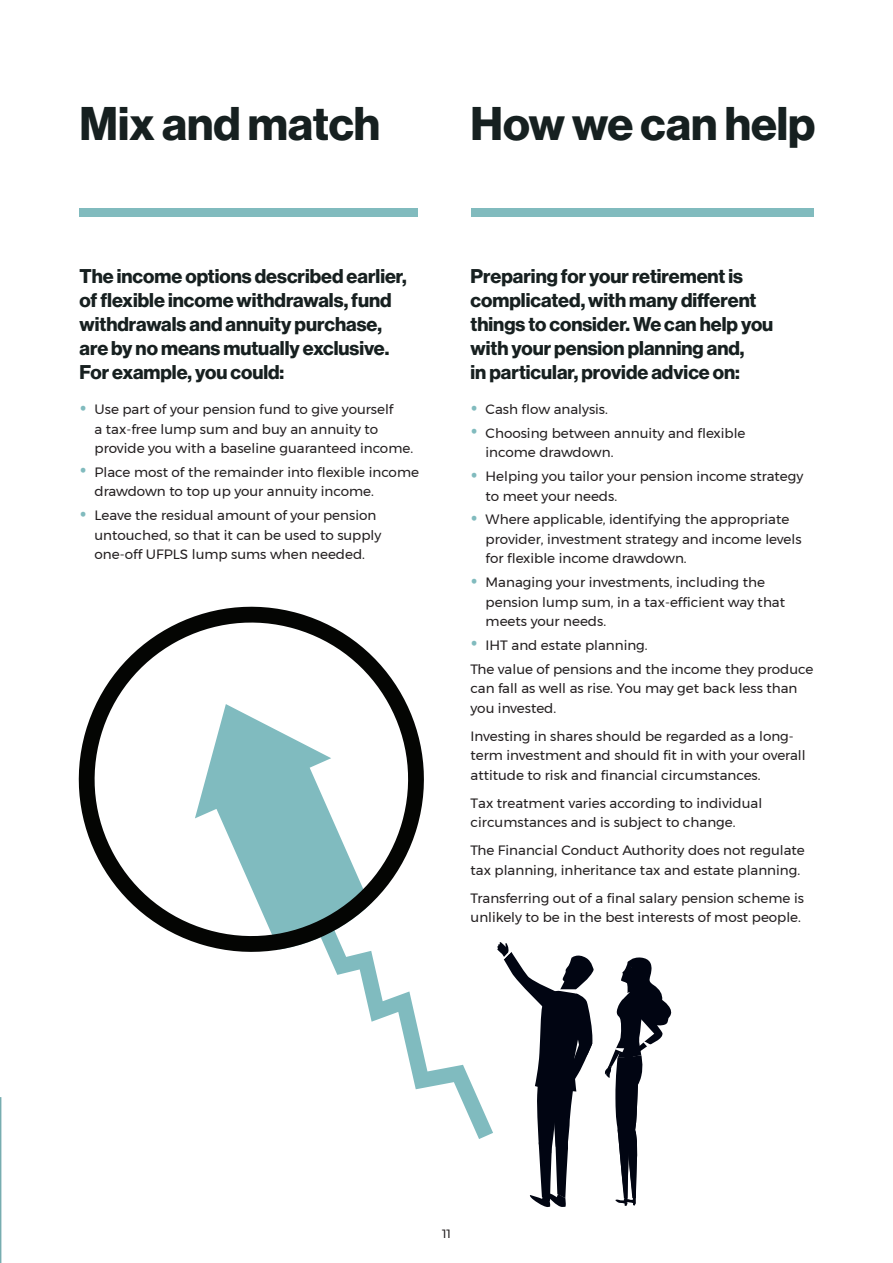
<style>
.page{position:relative;width:893px;height:1263px;background:#fff}
.page>*{position:absolute;margin:0;border:0;box-sizing:border-box;transform-origin:0 0}
.t1{font:46.2px "N Haas Grotesk DS Pro 75 Bd";color:#162020}
.t2{font:19.5px/24px "N Haas Grotesk DS Pro 75 Bd";color:#172020}
.t3{font:13.5px/19.5px "Montserrat";color:#231f20}
.t4{font:12px "Montserrat";color:#231f20}
.s1{font-size:28.5px;color:#81bbbe}
</style>
<div class="page">
<hr style="left:0;top:1097px;width:1px;height:166px;background:#77adb0">
<div style="left:80px;top:208px;width:338px;height:9px;background:#81bbbe"></div>
<div style="left:471px;top:208px;width:342px;height:9px;background:#81bbbe"></div>
<svg style="left:78px;top:606px;width:346px;height:346px"></svg>
<svg style="left:605px;top:957px;width:67px;height:249px"></svg>
<svg style="left:314px;top:917px;width:280px;height:290px"></svg>
<p class="t1" style="left:80px;top:97px;width:302px">Mix and match</p>
<p class="t2" style="left:80px;top:264px;width:329px">The income options described earlier, of flexible income withdrawals, fund withdrawals and annuity purchase,</p>
<p class="t2" style="left:80px;top:336px;width:311px">are by no means mutually exclusive.</p>
<p class="t2" style="left:80px;top:360px;width:206px">For example, you could:</p>
<p class="t3" style="left:80px;top:399px;width:316px"><span class="s1">•</span> Use part of your pension fund to give yourself</p>
<p class="t3" style="left:95px;top:419px;width:285px">a tax-free lump sum and buy an annuity to</p>
<p class="t3" style="left:95px;top:438px;width:320px">provide you with a baseline guaranteed income.</p>
<p class="t3" style="left:80px;top:462px;width:341px"><span class="s1">•</span> Place most of the remainder into flexible income</p>
<p class="t3" style="left:95px;top:482px;width:281px">drawdown to top up your annuity income.</p>
<p class="t3" style="left:80px;top:505px;width:298px"><span class="s1">•</span> Leave the residual amount of your pension</p>
<p class="t3" style="left:95px;top:525px;width:288px">untouched, so that it can be used to supply</p>
<p class="t3" style="left:95px;top:544px;width:272px">one-off UFPLS lump sums when needed.</p>
<p class="t1" style="left:471px;top:97px;width:346px">How we can help</p>
<p class="t2" style="left:471px;top:264px;width:304px">Preparing for your retirement is complicated, with many different things to consider. We can help you with your pension planning and,</p>
<p class="t2" style="left:471px;top:360px;width:271px">in particular, provide advice on:</p>
<p class="t3" style="left:471px;top:399px;width:139px"><span class="s1">•</span> Cash flow analysis.</p>
<p class="t3" style="left:471px;top:423px;width:276px"><span class="s1">•</span> Choosing between annuity and flexible</p>
<p class="t3" style="left:486px;top:443px;width:129px">income drawdown.</p>
<p class="t3" style="left:471px;top:466px;width:334px"><span class="s1">•</span> Helping you tailor your pension income strategy</p>
<p class="t3" style="left:486px;top:486px;width:133px">to meet your needs.</p>
<p class="t3" style="left:471px;top:510px;width:320px"><span class="s1">•</span> Where applicable, identifying the appropriate</p>
<p class="t3" style="left:486px;top:529px;width:317px">provider, investment strategy and income levels</p>
<p class="t3" style="left:486px;top:549px;width:203px">for flexible income drawdown.</p>
<p class="t3" style="left:471px;top:572px;width:296px"><span class="s1">•</span> Managing your investments, including the</p>
<p class="t3" style="left:486px;top:592px;width:301px">pension lump sum, in a tax-efficient way that</p>
<p class="t3" style="left:486px;top:611px;width:122px">meets your needs.</p>
<p class="t3" style="left:471px;top:635px;width:179px"><span class="s1">•</span> IHT and estate planning.</p>
<p class="t3" style="left:471px;top:659px;width:344px">The value of pensions and the income they produce can fall as well as rise. You may get back less than you invested.</p>
<p class="t3" style="left:471px;top:726px;width:337px">Investing in shares should be regarded as a long&shy;term investment and should fit in with your overall attitude to risk and financial circumstances.</p>
<p class="t3" style="left:471px;top:793px;width:293px">Tax treatment varies according to individual circumstances and is subject to change.</p>
<p class="t3" style="left:471px;top:840px;width:336px">The Financial Conduct Authority does not regulate tax planning, inheritance tax and estate planning.</p>
<p class="t3" style="left:471px;top:888px;width:335px">Transferring out of a final salary pension scheme is unlikely to be in the best interests of most people.</p>
<p class="t4" style="left:442px;top:1224px;width:10px">11</p>
</div>
